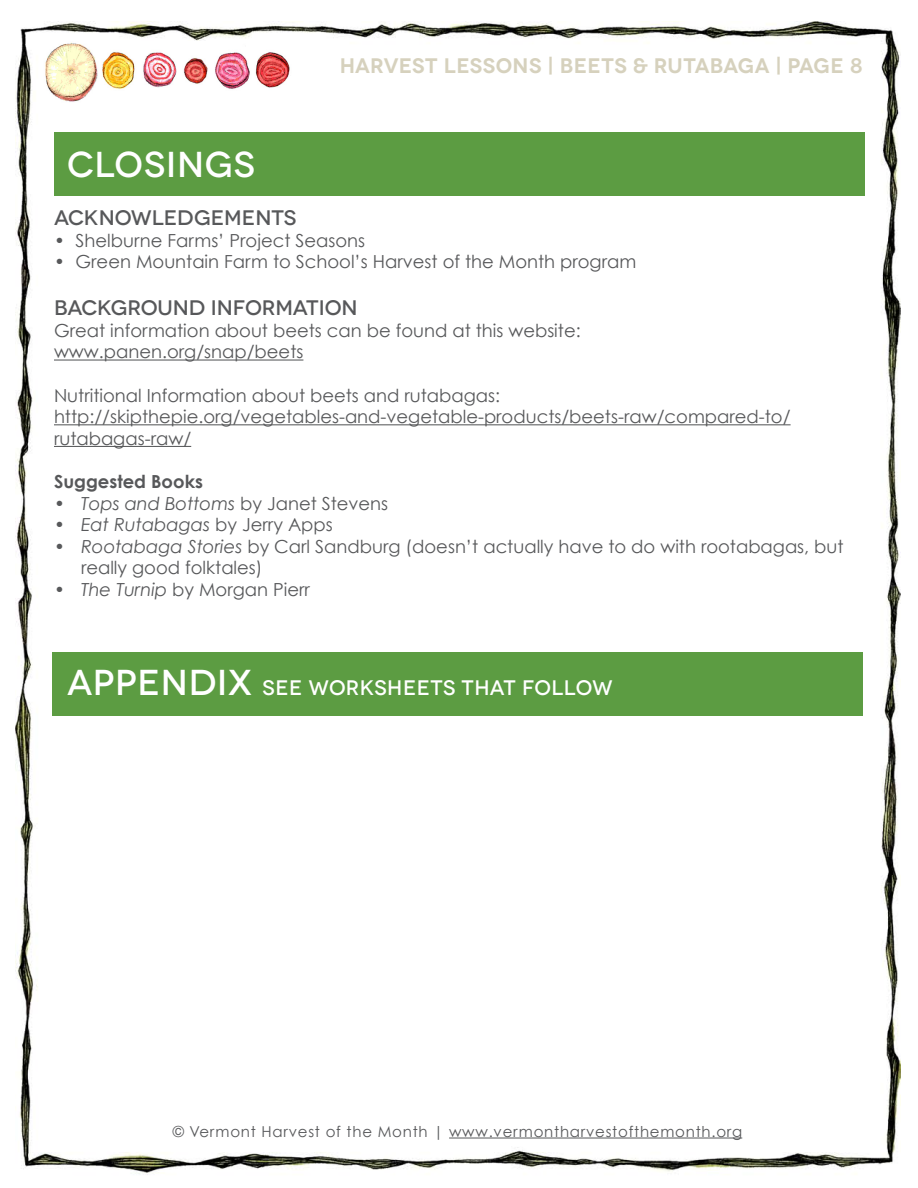
<style>
.page{position:relative;width:918px;height:1188px;background:#fff}
.page>*{position:absolute;margin:0;border:0;box-sizing:border-box;transform-origin:0 0}
.headers{font:500 36px "Novecentowide";letter-spacing:.025em;color:#fff}
.t1{font:500 21px "Novecentowide";letter-spacing:-.005em;color:#57585a}
.t2{font:600 21px "Novecentowide";letter-spacing:.015em;color:#d6d1bd}
.headers-2{font:500 21px "Novecentowide";letter-spacing:.015em;color:#fff}
.t3{font:18px/21.6px "Century Gothic";color:#57585a}
.t4{font:italic 18px "Century Gothic";color:#57585a}
.t5{font:700 18px "Century Gothic";color:#57585a}
.t6{font:15px "Century Gothic";letter-spacing:.05em;color:#57585a}
.s1{font-style:normal}
.s2{font-style:italic}
.s3{font-size:36px}
</style>
<div class="page">
<img style="left:16px;top:22px;width:884px;height:1153px">
<hr style="left:449px;top:1138px;width:293px;height:1px;background:#57585a">
<img style="left:42px;top:42px;width:250px;height:62px">
<div style="left:54px;top:132px;width:810px;height:64px;background:#5c9c42"></div>
<hr style="left:54px;top:360px;width:249px;height:1px;background:#57585a">
<hr style="left:54px;top:424px;width:737px;height:1px;background:#57585a">
<hr style="left:54px;top:446px;width:137px;height:1px;background:#57585a">
<div style="left:52px;top:652px;width:810px;height:64px;background:#5c9c42"></div>
<p class="t2" style="left:340px;top:53px;width:524px">HARVEST LESSONS | BEETS &amp; RUTABAGA | PAGE 8</p>
<p class="headers" style="left:67px;top:143px;width:189px">CLOSINGS</p>
<p class="t1" style="left:54px;top:205px;width:244px">ACKNOWLEDGEMENTS</p>
<p class="t3" style="left:54px;top:229px;width:313px">• Shelburne Farms’ Project Seasons</p>
<p class="t3" style="left:54px;top:251px;width:584px">• Green Mountain Farm to School’s Harvest of the Month program</p>
<p class="t1" style="left:54px;top:295px;width:305px">BACKGROUND INFORMATION</p>
<p class="t3" style="left:54px;top:319px;width:528px">Great information about beets can be found at this website:</p>
<p class="t3" style="left:54px;top:341px;width:251px">www.panen.org/snap/beets</p>
<p class="t3" style="left:54px;top:384px;width:448px">Nutritional Information about beets and rutabagas:</p>
<p class="t3" style="left:54px;top:406px;width:738px">http://skipthepie.org/vegetables-and-vegetable-products/beets-raw/compared-to/ rutabagas-raw/</p>
<p class="t5" style="left:54px;top:470px;width:151px">Suggested Books</p>
<p class="t4" style="left:54px;top:492px;width:336px">• Tops and Bottoms <span class="s1">by Janet Stevens</span></p>
<p class="t4" style="left:54px;top:514px;width:280px">• Eat Rutabagas <span class="s1">by Jerry Apps</span></p>
<p class="t3" style="left:81px;top:535px;width:764px;text-indent:-27px"><span class="s2">• Rootabaga Stories</span> by Carl Sandburg (doesn’t actually have to do with rootabagas, but really good folktales)</p>
<p class="t3" style="left:54px;top:578px;width:258px"><span class="s2">• The Turnip</span> by Morgan Pierr</p>
<p class="headers-2" style="left:67px;top:675px;width:547px"><span class="s3">APPENDIX</span> SEE WORKSHEETS THAT FOLLOW</p>
<p class="t6" style="left:173px;top:1122px;width:571px">© Vermont Harvest of the Month | www.vermontharvestofthemonth.org</p>
</div>
